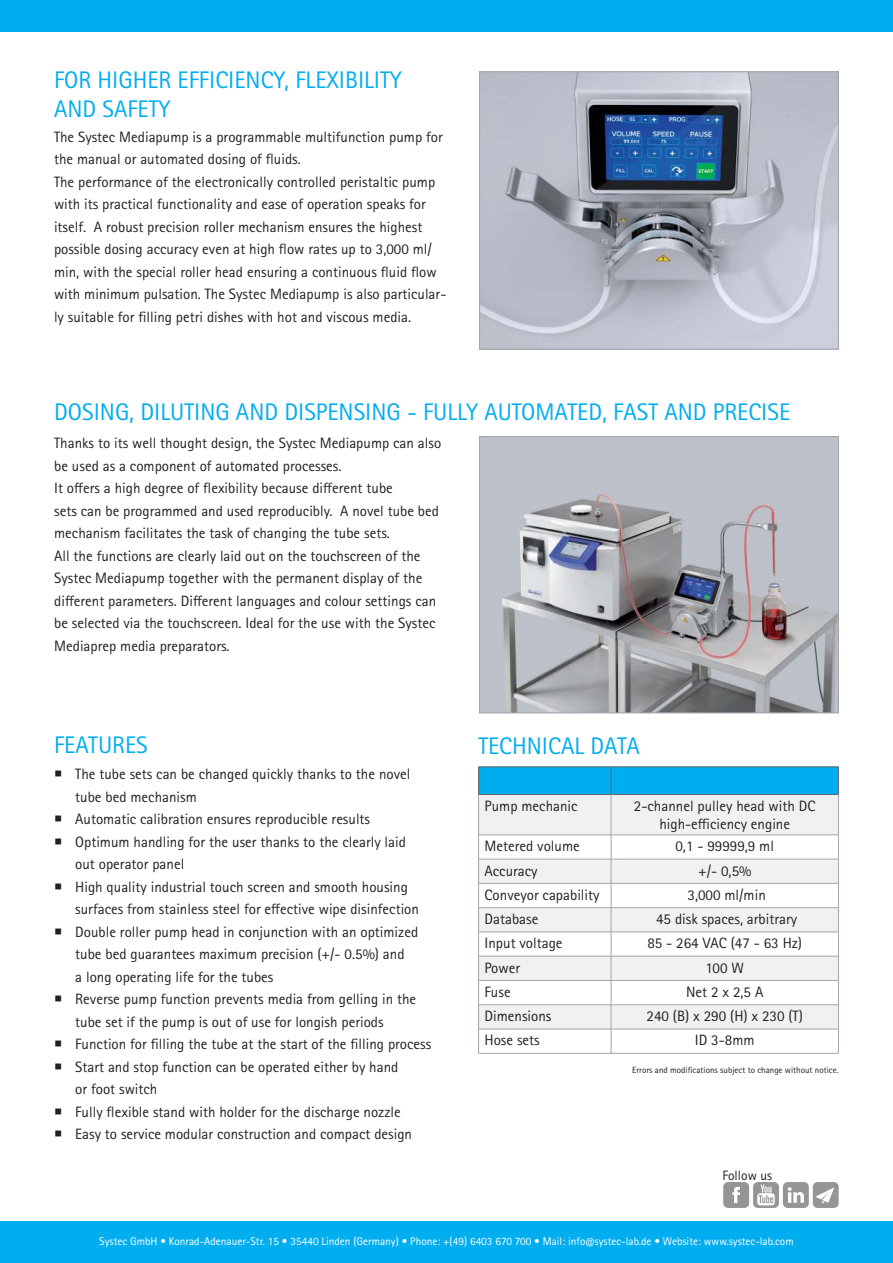
<style>
.page{position:relative;width:893px;height:1263px;background:#fff}
.page>*{position:absolute;margin:0;border:0;box-sizing:border-box;transform-origin:0 0}
.t1{font:24px/28.8px "Rotis Sans Serif Std";color:#00adef}
.t2{font:15px/22.5px "Rotis Sans Serif Std";color:#221f1f}
.t3{font:13.5px "Rotis Sans Serif Std";color:#221f1f}
.t4{font:11.25px "Rotis Sans Serif Std";color:#fff}
.t5{font:9px "Rotis Sans Serif Std";color:#221f1f}
</style>
<div class="page">
<img style="left:481px;top:73px;width:356px;height:275px">
<div style="left:479px;top:71px;width:360px;height:279px;border:1px solid #a2a4ac"></div>
<div style="left:0;top:1221px;width:893px;height:42px;background:#00adef"></div>
<div style="left:479px;top:795px;width:359px;height:39px;background:#f0f1f1"></div>
<svg style="left:479px;top:835px;width:359px;height:218px"></svg>
<hr style="left:478px;top:766px;width:133px;height:1px;background:#606570">
<hr style="left:611px;top:766px;width:228px;height:1px;background:#606570">
<div style="left:478px;top:767px;width:361px;height:27px;background:#00adef"></div>
<hr style="left:478px;top:794px;width:133px;height:1px;background:#606570">
<hr style="left:611px;top:794px;width:228px;height:1px;background:#606570">
<hr style="left:478px;top:795px;width:1px;height:40px;background:#a2a4ac">
<hr style="left:611px;top:795px;width:1px;height:40px;background:#a2a4ac">
<hr style="left:838px;top:795px;width:1px;height:40px;background:#a2a4ac">
<hr style="left:478px;top:834px;width:133px;height:1px;background:#a2a4ac">
<hr style="left:611px;top:834px;width:228px;height:1px;background:#a2a4ac">
<hr style="left:478px;top:859px;width:133px;height:1px;background:#a2a4ac">
<hr style="left:611px;top:859px;width:228px;height:1px;background:#a2a4ac">
<hr style="left:478px;top:883px;width:133px;height:1px;background:#a2a4ac">
<hr style="left:611px;top:883px;width:228px;height:1px;background:#a2a4ac">
<hr style="left:478px;top:907px;width:133px;height:1px;background:#a2a4ac">
<hr style="left:611px;top:907px;width:228px;height:1px;background:#a2a4ac">
<hr style="left:478px;top:932px;width:133px;height:1px;background:#a2a4ac">
<hr style="left:611px;top:932px;width:228px;height:1px;background:#a2a4ac">
<hr style="left:478px;top:956px;width:133px;height:1px;background:#a2a4ac">
<hr style="left:611px;top:956px;width:228px;height:1px;background:#a2a4ac">
<hr style="left:478px;top:980px;width:133px;height:1px;background:#a2a4ac">
<hr style="left:611px;top:980px;width:228px;height:1px;background:#a2a4ac">
<hr style="left:478px;top:1004px;width:133px;height:1px;background:#a2a4ac">
<hr style="left:611px;top:1004px;width:228px;height:1px;background:#a2a4ac">
<hr style="left:478px;top:1029px;width:133px;height:1px;background:#a2a4ac">
<svg style="left:478px;top:835px;width:1px;height:218px"></svg>
<hr style="left:611px;top:1029px;width:228px;height:1px;background:#a2a4ac">
<svg style="left:611px;top:835px;width:1px;height:218px"></svg>
<svg style="left:838px;top:835px;width:1px;height:218px"></svg>
<hr style="left:478px;top:1053px;width:133px;height:1px;background:#a2a4ac">
<hr style="left:611px;top:1053px;width:228px;height:1px;background:#a2a4ac">
<svg style="left:723px;top:1182px;width:116px;height:26px"></svg>
<img style="left:481px;top:438px;width:356px;height:273px">
<div style="left:479px;top:436px;width:360px;height:277px;border:1px solid #a2a4ac"></div>
<div style="left:0;top:0;width:893px;height:32px;background:#00adef"></div>
<h1 class="t1" style="left:54px;top:67px;width:349px">FOR HIGHER EFFICIENCY, FLEXIBILITY<br>AND SAFETY</h1>
<p class="t2" style="left:54px;top:126px;width:394px">The Systec Mediapump is a programmable multifunction pump for the manual or automated dosing of fluids.<br>The performance of the electronically controlled peristaltic pump with its practical functionality and ease of operation speaks for itself. A robust precision roller mechanism ensures the highest possible dosing accuracy even at high flow rates up to 3,000 ml/ min, with the special roller head ensuring a continuous fluid flow with minimum pulsation. The Systec Mediapump is also particular&shy;ly suitable for filling petri dishes with hot and viscous media.</p>
<h1 class="t1" style="left:54px;top:399px;width:737px">DOSING, DILUTING AND DISPENSING - FULLY AUTOMATED, FAST AND PRECISE</h1>
<p class="t2" style="left:54px;top:433px;width:389px">Thanks to its well thought design, the Systec Mediapump can also be used as a component of automated processes.<br>It offers a high degree of flexibility because different tube<br>sets can be programmed and used reproducibly. A novel tube bed mechanism facilitates the task of changing the tube sets.<br>All the functions are clearly laid out on the touchscreen of the Systec Mediapump together with the permanent display of the different parameters. Different languages and colour settings can be selected via the touchscreen. Ideal for the use with the Systec Mediaprep media preparators.</p>
<h1 class="t1" style="left:54px;top:732px;width:95px">FEATURES</h1>
<p class="t2" style="left:75px;top:764px;width:358px">The tube sets can be changed quickly thanks to the novel tube bed mechanism<br>Automatic calibration ensures reproducible results<br>Optimum handling for the user thanks to the clearly laid<br>out operator panel<br>High quality industrial touch screen and smooth housing surfaces from stainless steel for effective wipe disinfection Double roller pump head in conjunction with an optimized tube bed guarantees maximum precision (+/- 0.5%) and<br>a long operating life for the tubes<br>Reverse pump function prevents media from gelling in the tube set if the pump is out of use for longish periods Function for filling the tube at the start of the filling process Start and stop function can be operated either by hand<br>or foot switch<br>Fully flexible stand with holder for the discharge nozzle<br>Easy to service modular construction and compact design</p>
<h1 class="t1" style="left:478px;top:733px;width:163px">TECHNICAL DATA</h1>
<p class="t2" style="left:485px;top:795px;width:95px">Pump mechanic</p>
<p class="t2" style="left:634px;top:798px;width:183px;line-height:18px;text-align:center">2-channel pulley head with DC high-efficiency engine</p>
<p class="t2" style="left:485px;top:836px;width:97px">Metered volume</p>
<p class="t2" style="left:675px;top:836px;width:100px">0,1 - 99999,9 ml</p>
<p class="t2" style="left:485px;top:860px;width:55px">Accuracy</p>
<p class="t2" style="left:698px;top:860px;width:55px">+/- 0,5%</p>
<p class="t2" style="left:485px;top:884px;width:116px">Conveyor capability</p>
<p class="t2" style="left:687px;top:884px;width:80px">3,000 ml/min</p>
<p class="t2" style="left:485px;top:909px;width:55px">Database</p>
<p class="t2" style="left:656px;top:909px;width:143px">45 disk spaces, arbitrary</p>
<p class="t2" style="left:485px;top:933px;width:80px">Input voltage</p>
<p class="t2" style="left:647px;top:933px;width:156px">85 - 264 VAC (47 - 63 Hz)</p>
<p class="t2" style="left:485px;top:957px;width:37px">Power</p>
<p class="t2" style="left:706px;top:957px;width:40px">100 W</p>
<p class="t2" style="left:485px;top:981px;width:28px">Fuse</p>
<p class="t2" style="left:686px;top:981px;width:79px">Net 2 x 2,5 A</p>
<p class="t2" style="left:485px;top:1006px;width:68px">Dimensions</p>
<p class="t2" style="left:647px;top:1006px;width:158px">240 (B) x 290 (H) x 230 (T)</p>
<p class="t2" style="left:485px;top:1030px;width:57px">Hose sets</p>
<p class="t2" style="left:695px;top:1030px;width:61px">ID 3-8mm</p>
<p class="t5" style="left:632px;top:1066px;width:208px">Errors and modifications subject to change without notice.</p>
<p class="t3" style="left:722px;top:1168px;width:51px">Follow us</p>
<p class="t4" style="left:99px;top:1236px;width:696px">Systec GmbH • Konrad-Adenauer-Str. 15 • 35440 Linden (Germany) • Phone: +(49) 6403 670 700 • Mail: info@systec-lab.de • Website: www.systec-lab.com</p>
</div>
